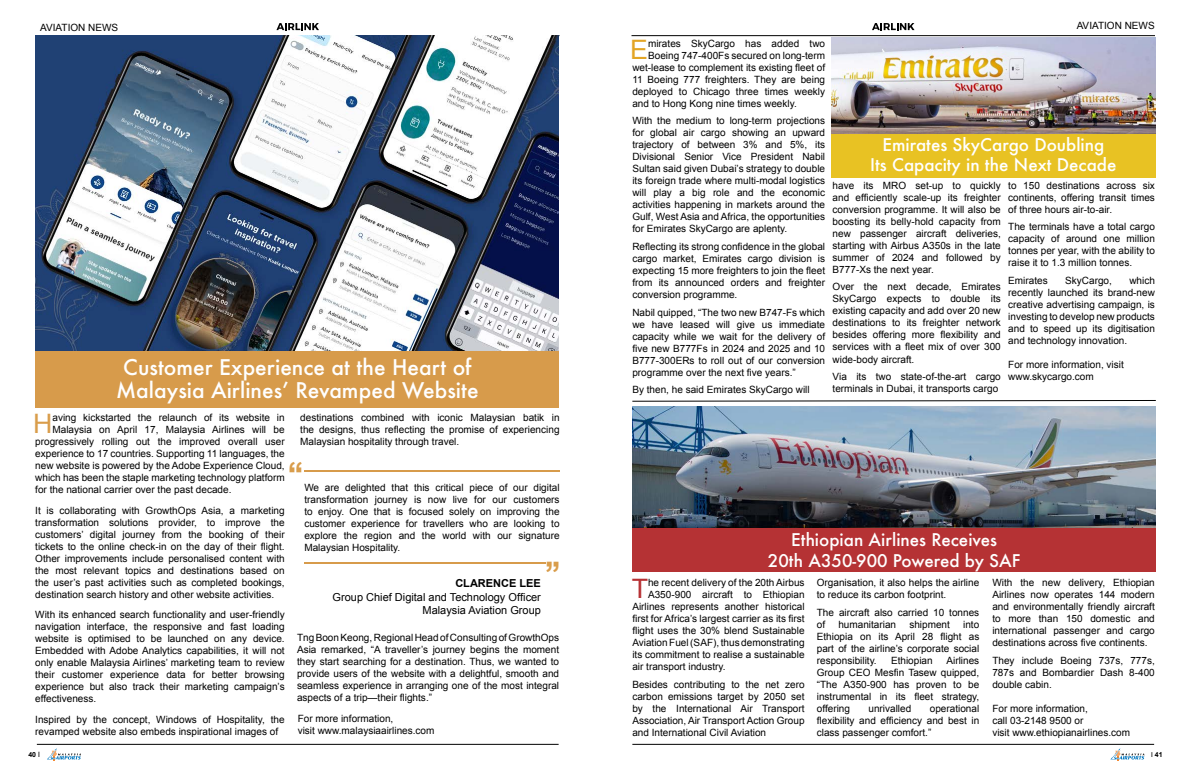
<style>
.page{position:relative;width:1191px;height:780px;background:#fff}
.page>*{position:absolute;margin:0;border:0;box-sizing:border-box;transform-origin:0 0}
.t1{font:700 35px "Arial Hebrew";color:#d99d4b}
.t2{font:26.8px "Arial";color:#d99d4b}
.t3{font:26.8px "Arial";color:#e3a525}
.t4{font:26.8px "Arial";color:#b73134}
.t5{font:500 21px/23px "Futura";color:#fff;text-align:center}
.t6{font:500 17px/20.4px "Futura";color:#fff;text-align:center}
.t7{font:11px/13.2px "Arial";color:#000;text-align:right}
.t8{font:700 11px "Arial";color:#000}
.t9{font:10px/12px "Arial";color:#000;text-align:justify}
.t10{font:700 7px "Arial";color:#000}
.s1{font-family:"Futura BT";font-weight:500}
.s2{font-family:"Futura BT";font-weight:500;font-size:6.5px}
</style>
<div class="page">
<svg style="left:47px;top:748px;width:34px;height:12px"></svg>
<svg style="left:1110px;top:748px;width:34px;height:12px"></svg>
<hr style="left:632px;top:744px;width:522px;height:1px;background:#000">
<hr style="left:37px;top:744px;width:521px;height:1px;background:#000">
<svg style="left:872px;top:23px;width:42px;height:7px"></svg>
<hr style="left:631px;top:35px;width:524px;height:1px;background:#000">
<svg style="left:276px;top:23px;width:43px;height:7px"></svg>
<img style="left:35px;top:35px;width:524px;height:316px">
<div style="left:35px;top:351px;width:524px;height:57px;background:#d79b4b"></div>
<hr style="left:304px;top:562px;width:242px;height:1px;background:#d79b4b">
<hr style="left:304px;top:470px;width:255px;height:1px;background:#d79b4b">
<img style="left:632px;top:406px;width:523px;height:122px">
<img style="left:831px;top:38px;width:324px;height:96px">
<div style="left:831px;top:134px;width:324px;height:43px;background:#e8c223"></div>
<div style="left:632px;top:528px;width:523px;height:43px;background:#b53234"></div>
<svg style="left:632px;top:400px;width:524px;height:1px"></svg>
<p class="t9" style="left:40px;top:22px;width:79px">AVIATION NEWS</p>
<p class="t9" style="left:1076px;top:20px;width:79px">AVIATION NEWS</p>
<h3 class="t5" style="left:116px;top:356px;width:364px">Customer Experience at the Heart of<br>Malaysia Airlines’ Revamped Website</h3>
<h2 class="t2" style="left:33px;top:406px;width:21px">H</h2>
<p class="t9" style="left:52px;top:412px;width:234px">aving kickstarted the relaunch of its website in</p>
<p class="t9" style="left:300px;top:412px;width:261px">destinations combined with iconic Malaysian batik in the designs, thus reflecting the promise of experiencing Malaysian hospitality through travel.</p>
<p class="t9" style="left:52px;top:424px;width:234px">Malaysia on April 17, Malaysia Airlines will be</p>
<p class="t9" style="left:35px;top:436px;width:251px">progressively rolling out the improved overall user</p>
<p class="t9" style="left:35px;top:448px;width:251px">experience to 17 countries. Supporting 11 languages, the</p>
<p class="t9" style="left:35px;top:460px;width:251px">new website is powered by the Adobe Experience Cloud,</p>
<p class="t9" style="left:35px;top:472px;width:251px">which has been the staple marketing technology platform</p>
<p class="t9" style="left:35px;top:484px;width:198px">for the national carrier over the past decade.</p>
<p class="t9" style="left:35px;top:504px;width:251px">It is collaborating with GrowthOps Asia, a marketing transformation solutions provider, to improve the customers’ digital journey from the booking of their tickets to the online check-in on the day of their flight.<br>Other improvements include personalised content with the most relevant topics and destinations based on the user’s past activities such as completed bookings, destination search history and other website activities.</p>
<p class="t9" style="left:35px;top:609px;width:251px">With its enhanced search functionality and user-friendly navigation interface, the responsive and fast loading website is optimised to be launched on any device.<br>Embedded with Adobe Analytics capabilities, it will not only enable Malaysia Airlines’ marketing team to review their customer experience data for better browsing experience but also track their marketing campaign’s effectiveness.</p>
<p class="t9" style="left:35px;top:713px;width:251px">Inspired by the concept, Windows of Hospitality, the revamped website also embeds inspirational images of</p>
<h1 class="t1" style="left:288px;top:452px;width:17px">“</h1>
<p class="t9" style="left:304px;top:481px;width:257px">We are delighted that this critical piece of our digital transformation journey is now live for our customers to enjoy. One that is focused solely on improving the customer experience for travellers who are looking to explore the region and the world with our signature Malaysian Hospitality.</p>
<p class="t8" style="left:455px;top:575px;width:87px">CLARENCE LEE</p>
<p class="t7" style="left:332px;top:590px;width:210px">Group Chief Digital and Technology Officer<br>Malaysia Aviation Group</p>
<h1 class="t1" style="left:560px;top:581px;width:17px;rotate:-180deg">“</h1>
<p class="t9" style="left:297px;top:631px;width:264px">Tng Boon Keong, Regional Head of Consulting of GrowthOps Asia remarked, “A traveller’s journey begins the moment they start searching for a destination. Thus, we wanted to provide users of the website with a delightful, smooth and seamless experience in arranging one of the most integral aspects of a trip—their flights.”</p>
<p class="t9" style="left:298px;top:712px;width:138px">For more information,<br>visit www.malaysiaairlines.com</p>
<h2 class="t3" style="left:630px;top:32px;width:19px">E</h2>
<p class="t9" style="left:648px;top:37px;width:179px">mirates SkyCargo has added two</p>
<p class="t9" style="left:648px;top:49px;width:179px">Boeing 747-400Fs secured on long-term</p>
<p class="t9" style="left:632px;top:61px;width:194px">wet-lease to complement its existing fleet of</p>
<p class="t9" style="left:632px;top:73px;width:194px">11 Boeing 777 freighters. They are being</p>
<p class="t9" style="left:632px;top:85px;width:194px">deployed to Chicago three times weekly</p>
<p class="t9" style="left:632px;top:97px;width:166px">and to Hong Kong nine times weekly.</p>
<p class="t9" style="left:632px;top:115px;width:194px">With the medium to long-term projections for global air cargo showing an upward trajectory of between 3% and 5%, its Divisional Senior Vice President Nabil Sultan said given Dubai’s strategy to double its foreign trade where multi-modal logistics will play a big role and the economic activities happening in markets around the Gulf, West Asia and Africa, the opportunities for Emirates SkyCargo are aplenty.</p>
<p class="t9" style="left:632px;top:240px;width:194px">Reflecting its strong confidence in the global cargo market, Emirates cargo division is expecting 15 more freighters to join the fleet from its announced orders and freighter conversion programme.</p>
<p class="t9" style="left:632px;top:306px;width:194px">Nabil quipped, “The two new B747-Fs which we have leased will give us immediate capacity while we wait for the delivery of five new B777Fs in 2024 and 2025 and 10<br>B777-300ERs to roll out of our conversion programme over the next five years.”</p>
<p class="t9" style="left:632px;top:384px;width:179px">By then, he said Emirates SkyCargo will</p>
<h3 class="t6" style="left:870px;top:134px;width:248px">Emirates SkyCargo Doubling<br>Its Capacity in the Next Decade</h3>
<p class="t9" style="left:832px;top:179px;width:170px">have its MRO set-up to quickly and efficiently scale-up its freighter conversion programme. It will also be boosting its belly-hold capacity from new passenger aircraft deliveries, starting with Airbus A350s in the late summer of 2024 and followed by B777-Xs the next year.</p>
<p class="t9" style="left:832px;top:281px;width:170px">Over the next decade, Emirates SkyCargo expects to double its existing capacity and add over 20 new destinations to its freighter network besides offering more flexibility and services with a fleet mix of over 300 wide-body aircraft.</p>
<p class="t9" style="left:832px;top:371px;width:170px">Via its two state-of-the-art cargo terminals in Dubai, it transports cargo</p>
<p class="t9" style="left:1008px;top:179px;width:148px">to 150 destinations across six continents, offering transit times of three hours air-to-air.</p>
<p class="t9" style="left:1008px;top:221px;width:148px">The terminals have a total cargo capacity of around one million tonnes per year, with the ability to raise it to 1.3 million tonnes.</p>
<p class="t9" style="left:1008px;top:275px;width:41px">Emirates</p>
<p class="t9" style="left:1065px;top:275px;width:48px">SkyCargo,</p>
<p class="t9" style="left:1008px;top:275px;width:148px;text-indent:121px">which recently launched its brand-new creative advertising campaign, is investing to develop new products and to speed up its digitisation and technology innovation.</p>
<p class="t9" style="left:1008px;top:359px;width:117px">For more information, visit www.skycargo.com</p>
<h3 class="t6" style="left:768px;top:529px;width:254px">Ethiopian Airlines Receives<br>20th A350-900 Powered by SAF</h3>
<h2 class="t4" style="left:631px;top:571px;width:18px">T</h2>
<p class="t9" style="left:648px;top:576px;width:158px">he recent delivery of the 20th Airbus</p>
<p class="t9" style="left:648px;top:588px;width:158px">A350-900 aircraft to Ethiopian</p>
<p class="t9" style="left:632px;top:600px;width:174px">Airlines represents another historical</p>
<p class="t9" style="left:632px;top:612px;width:174px">first for Africa’s largest carrier as its first</p>
<p class="t9" style="left:632px;top:624px;width:174px">flight uses the 30% blend Sustainable</p>
<p class="t9" style="left:632px;top:636px;width:174px">Aviation Fuel (SAF), thus demonstrating</p>
<p class="t9" style="left:632px;top:648px;width:174px">its commitment to realise a sustainable</p>
<p class="t9" style="left:632px;top:660px;width:95px">air transport industry.</p>
<p class="t9" style="left:632px;top:678px;width:174px">Besides contributing to the net zero carbon emissions target by 2050 set by the International Air Transport Association, Air Transport Action Group and International Civil Aviation</p>
<p class="t9" style="left:817px;top:576px;width:164px">Organisation, it also helps the airline to reduce its carbon footprint.</p>
<p class="t9" style="left:817px;top:606px;width:164px">The aircraft also carried 10 tonnes of</p>
<p class="t9" style="left:817px;top:618px;width:164px;text-indent:146px">into Ethiopia on its April 28 flight as part of the airline’s corporate social responsibility.</p>
<p class="t9" style="left:838px;top:618px;width:59px">humanitarian</p>
<p class="t9" style="left:909px;top:618px;width:42px">shipment</p>
<p class="t9" style="left:817px;top:654px;width:164px;text-indent:130px">Airlines Group CEO Mesfin Tasew quipped, “The A350-900 has proven to be instrumental in its fleet strategy, offering</p>
<p class="t9" style="left:891px;top:654px;width:43px">Ethiopian</p>
<p class="t9" style="left:817px;top:702px;width:164px;text-indent:113px">operational flexibility and efficiency and best in class passenger comfort.”</p>
<p class="t9" style="left:868px;top:702px;width:44px">unrivalled</p>
<p class="t9" style="left:992px;top:576px;width:164px">With the new delivery, Ethiopian Airlines now operates 144 modern and environmentally friendly aircraft to more than 150 domestic and international passenger and cargo destinations across five continents.</p>
<p class="t9" style="left:992px;top:654px;width:164px">They include Boeing 737s, 777s, 787s and Bombardier Dash 8-400 double cabin.</p>
<p class="t9" style="left:992px;top:702px;width:139px;text-align:left">For more information,<br>call 03-2148 9500 or<br>visit www.ethiopianairlines.com</p>
<p class="t10" style="left:28px;top:749px;width:13px">40 <span class="s1">l</span></p>
<p class="t10" style="left:1151px;top:749px;width:13px"><span class="s2">l</span> 41</p>
</div>
